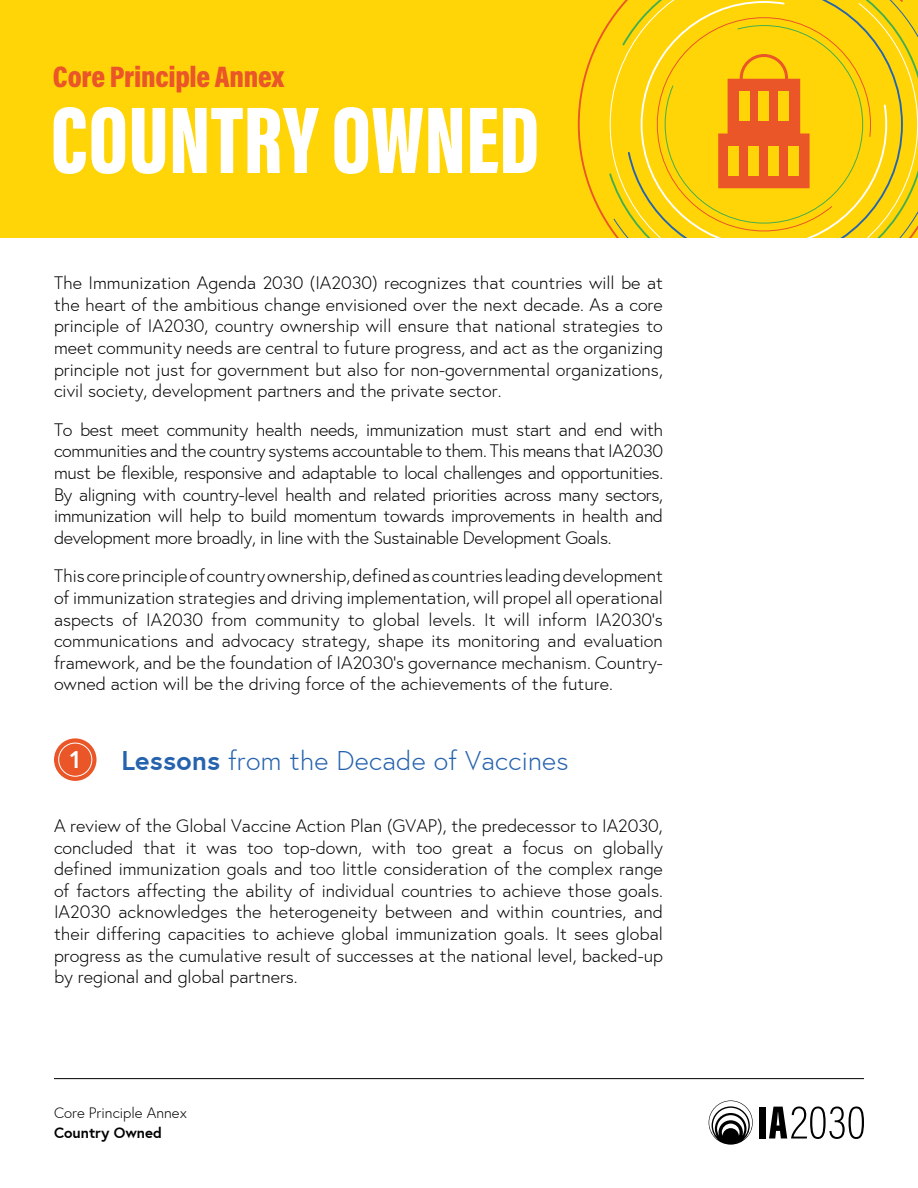
<style>
.page{position:relative;width:918px;height:1188px;background:#fff}
.page>*{position:absolute;margin:0;border:0;box-sizing:border-box;transform-origin:0 0}
.t1{font:97.5px "Acumin Variable Concept";letter-spacing:-.29em;color:#fff}
.t2{font:30px "Acumin Variable Concept";letter-spacing:-.07em;color:#ea5628}
.t3{font:300 27px "Europa";letter-spacing:.01em;color:#2663ae}
.t4{font:700 24px "Europa";color:#fff}
.t5{font:300 18px/21.6px "Europa";color:#000;text-align:justify}
.t6{font:300 15px "Europa";color:#000}
.t7{font:700 15px "Europa";color:#000}
.s1{font-weight:700}
</style>
<div class="page">
<div style="left:0;top:0;width:918px;height:238px;background:#ffd508"></div>
<svg style="left:577px;top:0;width:341px;height:238px"></svg>
<svg style="left:709px;top:1100px;width:44px;height:45px"></svg>
<div style="left:759px;top:1107px;width:6px;height:32px;background:#000"></div>
<svg style="left:769px;top:1106px;width:95px;height:33px"></svg>
<hr style="left:54px;top:1078px;width:810px;height:1px;background:#000">
<div style="left:54px;top:738px;width:43px;height:43px;background:#ea5628;border-radius:50%"></div>
<div style="left:58px;top:743px;width:34px;height:34px;border:1px solid #fff;border-radius:50%"></div>
<svg style="left:665px;top:25px;width:198px;height:199px"></svg>
<div style="left:739px;top:91px;width:10px;height:30px;background:#ffd508"></div>
<div style="left:759px;top:91px;width:10px;height:30px;background:#ffd508"></div>
<div style="left:779px;top:91px;width:10px;height:30px;background:#ffd508"></div>
<div style="left:748px;top:146px;width:11px;height:30px;background:#ffd508"></div>
<div style="left:768px;top:146px;width:11px;height:30px;background:#ffd508"></div>
<div style="left:789px;top:146px;width:10px;height:30px;background:#ffd508"></div>
<div style="left:729px;top:146px;width:10px;height:30px;background:#ffd508"></div>
<h2 class="t2" style="left:53px;top:56px;width:233px">Core Principle Annex</h2>
<h1 class="t1" style="left:51px;top:72px;width:519px">COUNTRYOWNED</h1>
<p class="t5" style="left:54px;top:272px;width:610px">The Immunization Agenda 2030 (IA2030) recognizes that countries will be at the heart of the ambitious change envisioned over the next decade. As a core principle of IA2030, country ownership will ensure that national strategies to meet community needs are central to future progress, and act as the organizing principle not just for government but also for non-governmental organizations, civil society, development partners and the private sector.</p>
<p class="t5" style="left:54px;top:419px;width:611px">To best meet community health needs, immunization must start and end with communities and the country systems accountable to them. This means that IA2030 must be flexible, responsive and adaptable to local challenges and opportunities.<br>By aligning with country-level health and related priorities across many sectors, immunization will help to build momentum towards improvements in health and development more broadly, in line with the Sustainable Development Goals.</p>
<p class="t5" style="left:54px;top:565px;width:610px">This core principle of country ownership, defined as countries leading development of immunization strategies and driving implementation, will propel all operational aspects of IA2030 from community to global levels. It will inform IA2030’s communications and advocacy strategy, shape its monitoring and evaluation framework, and be the foundation of IA2030’s governance mechanism. Country&shy;owned action will be the driving force of the achievements of the future.</p>
<h3 class="t4" style="left:70px;top:744px;width:12px">1</h3>
<h3 class="t3" style="left:122px;top:744px;width:449px"><span class="s1">Lessons</span> from the Decade of Vaccines</h3>
<p class="t5" style="left:54px;top:815px;width:610px">A review of the Global Vaccine Action Plan (GVAP), the predecessor to IA2030, concluded that it was too top-down, with too great a focus on globally defined immunization goals and too little consideration of the complex range of factors affecting the ability of individual countries to achieve those goals.<br>IA2030 acknowledges the heterogeneity between and within countries, and their differing capacities to achieve global immunization goals. It sees global progress as the cumulative result of successes at the national level, backed-up by regional and global partners.</p>
<p class="t6" style="left:54px;top:1104px;width:135px">Core Principle Annex</p>
<p class="t7" style="left:54px;top:1123px;width:109px">Country Owned</p>
</div>
